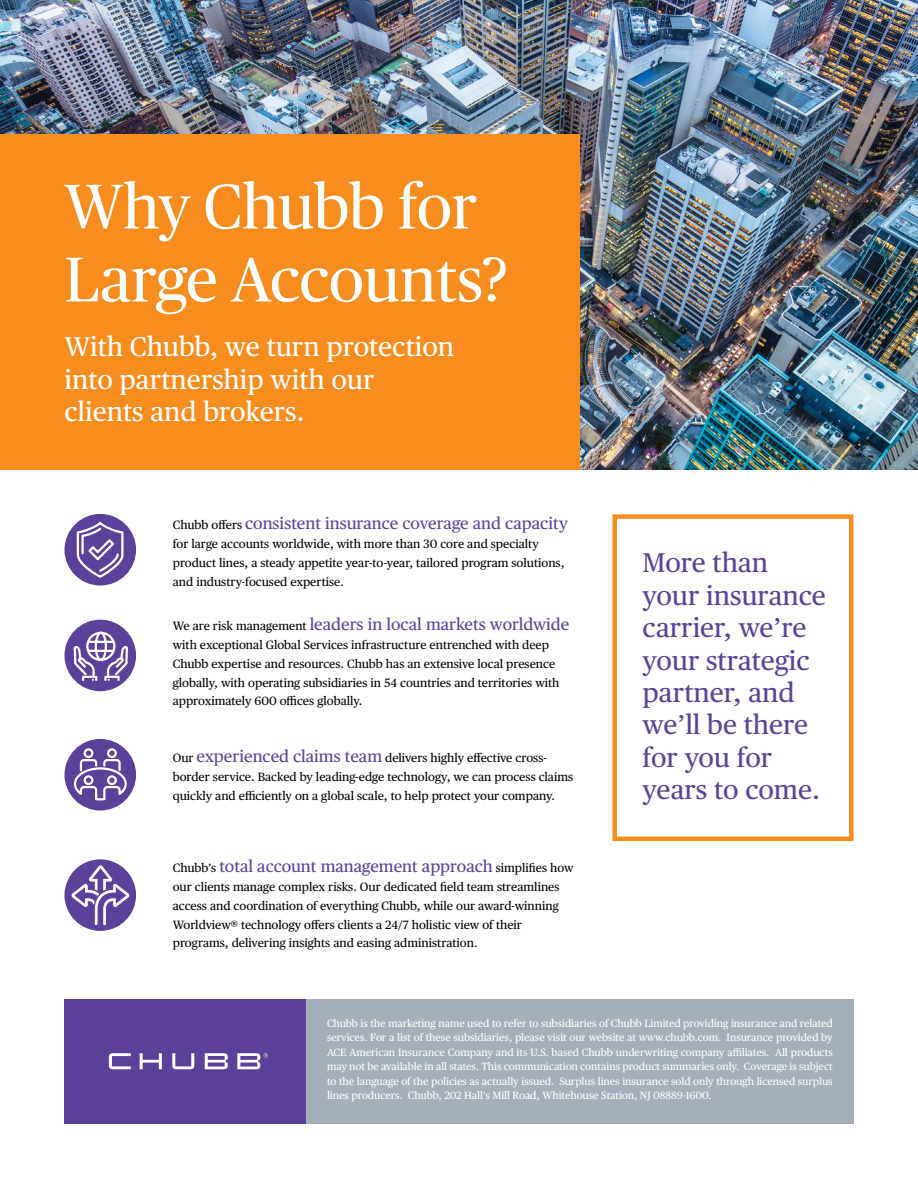
<style>
.page{position:relative;width:918px;height:1188px;background:#fff}
.page>*{position:absolute;margin:0;border:0;box-sizing:border-box;transform-origin:0 0}
.Publico_Headline{font:63px/72.9px "Publico Headline";color:#fff}
.Publico_Subhead{font:27px/32.4px "Publico Text";color:#5c419a}
.Publico_Subhead-2{font:27px/32.4px "Publico Text";color:#fff}
.Publico_Body_Copy_8p{font:16.5px "Publico Text";color:#5c419a}
.Publico_Body_Copy_8p-2{font:12px/18.8px "Publico Text";color:#000}
.Disclaimer_Text{font:10.5px/14.4px "Publico Text";letter-spacing:-.005em;color:#fff;text-align:justify}
.s1{font-size:12px;color:#000}
.s2{font-size:16.5px;color:#5c419a}
</style>
<div class="page">
<img style="left:0;top:0;width:918px;height:470px">
<div style="left:0;top:135px;width:579px;height:335px;background:#f78d1e"></div>
<div style="left:64px;top:999px;width:242px;height:125px;background:#5c419a"></div>
<div style="left:306px;top:999px;width:548px;height:125px;background:#a4afb9"></div>
<svg style="left:109px;top:1053px;width:159px;height:16px"></svg>
<div style="left:65px;top:514px;width:71px;height:72px;background:#5c419a;border-radius:50%"></div>
<svg style="left:76px;top:520px;width:49px;height:59px"></svg>
<div style="left:65px;top:620px;width:71px;height:71px;background:#5c419a;border-radius:50%"></div>
<div style="left:65px;top:739px;width:71px;height:72px;background:#5c419a;border-radius:50%"></div>
<svg style="left:73px;top:631px;width:56px;height:180px"></svg>
<div style="left:65px;top:859px;width:71px;height:72px;background:#5c419a;border-radius:50%"></div>
<svg style="left:71px;top:865px;width:59px;height:60px"></svg>
<div style="left:612px;top:514px;width:242px;height:327px;border:4px solid #f78d1e"></div>
<h1 class="Publico_Headline" style="left:64px;top:167px;width:445px">Why Chubb for<br>Large Accounts?</h1>
<h2 class="Publico_Subhead-2" style="left:64px;top:329px;width:391px">With Chubb, we turn protection into partnership with our clients and brokers.</h2>
<p class="Publico_Body_Copy_8p" style="left:173px;top:511px;width:397px"><span class="s1">Chubb offers</span> consistent insurance coverage and capacity</p>
<p class="Publico_Body_Copy_8p-2" style="left:173px;top:534px;width:393px">for large accounts worldwide, with more than 30 core and specialty product lines, a steady appetite year-to-year, tailored program solutions, and industry-focused expertise.</p>
<p class="Publico_Body_Copy_8p" style="left:173px;top:612px;width:398px"><span class="s1">We are risk management</span> leaders in local markets worldwide</p>
<p class="Publico_Body_Copy_8p-2" style="left:173px;top:635px;width:388px">with exceptional Global Services infrastructure entrenched with deep Chubb expertise and resources. Chubb has an extensive local presence globally, with operating subsidiaries in 54 countries and territories with approximately 600 offices globally.</p>
<p class="Publico_Body_Copy_8p-2" style="left:173px;top:748px;width:402px">Our <span class="s2">experienced claims team</span> delivers highly effective cross&shy;border service. Backed by leading-edge technology, we can process claims quickly and efficiently on a global scale, to help protect your company.</p>
<p class="Publico_Body_Copy_8p" style="left:173px;top:854px;width:402px"><span class="s1">Chubb’s</span> total account management approach <span class="s1">simplifies how</span></p>
<p class="Publico_Body_Copy_8p-2" style="left:173px;top:877px;width:388px">our clients manage complex risks. Our dedicated field team streamlines access and coordination of everything Chubb, while our award-winning Worldview® technology offers clients a 24/7 holistic view of their programs, delivering insights and easing administration.</p>
<h2 class="Publico_Subhead" style="left:643px;top:545px;width:185px">More than your insurance carrier, we’re your strategic partner, and we’ll be there for you for years to come.</h2>
<p class="Disclaimer_Text" style="left:327px;top:1016px;width:507px">Chubb is the marketing name used to refer to subsidiaries of Chubb Limited providing insurance and related services. For a list of these subsidiaries, please visit our website at www.chubb.com. Insurance provided by ACE American Insurance Company and its U.S. based Chubb underwriting company affiliates. All products may not be available in all states. This communication contains product summaries only. Coverage is subject to the language of the policies as actually issued. Surplus lines insurance sold only through licensed surplus lines producers. Chubb, 202 Hall’s Mill Road, Whitehouse Station, NJ 08889-1600.</p>
</div>
